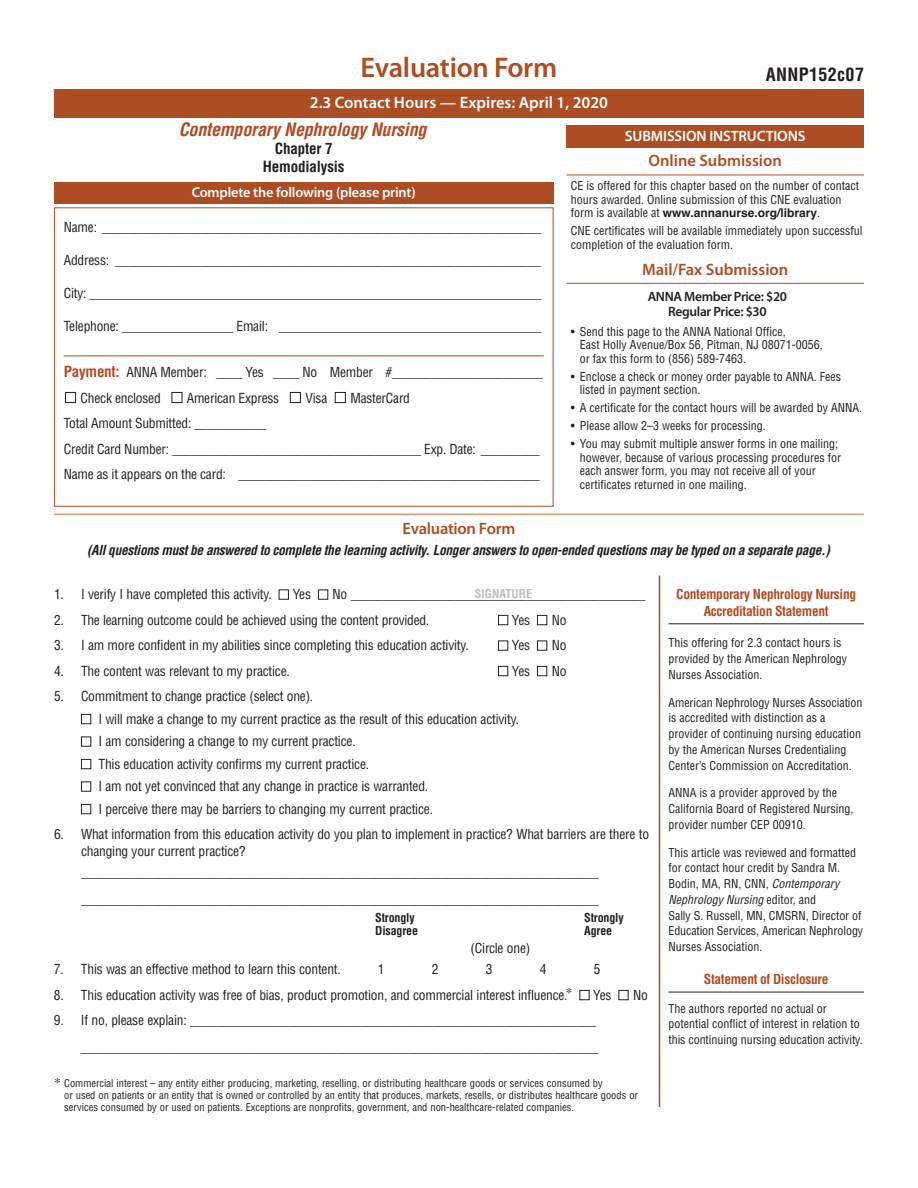
<style>
.page{position:relative;width:918px;height:1188px;background:#fff}
.page>*{position:absolute;margin:0;border:0;box-sizing:border-box;transform-origin:0 0}
.t1{font:600 28.5px "Myriad Pro";letter-spacing:-.01em;color:#ad4d24}
.t2{font:italic 700 condensed 18px "Helvetica";letter-spacing:-.01em;color:#ad4d24}
.t3{font:700 condensed 18px "Helvetica";letter-spacing:.02em;color:#231f20}
.t4{font:600 16.5px "Myriad Pro";color:#ad4d24}
.t5{font:600 16.5px "Myriad Pro";color:#fff}
.t6{font:600 15px "Myriad Pro";letter-spacing:-.01em;color:#fff}
.t7{font:700 condensed 15px/18px "Helvetica";letter-spacing:-.01em;color:#231f20;text-align:center}
.t8{font:600 14.25px "Myriad Pro";letter-spacing:-.01em;color:#fff}
.t9{font:condensed 13.5px/25.5px "Helvetica";letter-spacing:-.015em;color:#231f20}
.t10{font:italic 700 condensed 13.5px "Helvetica";letter-spacing:-.025em;color:#231f20}
.t11{font:700 condensed 13.5px/17.2px "Helvetica";letter-spacing:-.025em;color:#ad4d24;text-align:center}
.t12{font:600 13.5px/15px "Myriad Pro";letter-spacing:-.025em;color:#231f20;text-align:center}
.t13{font:condensed 12px/15.8px "Helvetica";color:#231f20}
.t14{font:700 condensed 12px "Helvetica";letter-spacing:-.015em;color:#231f20}
.t15{font:700 condensed 12px "Helvetica";color:#bcbdc0}
.t16{font:condensed 10.5px/12px "Helvetica";color:#231f20}
.s1{font-weight:700;font-size:15px;color:#ad4d24}
.s2{font-weight:700;font-stretch:normal}
.s3{color:#fff}
.s4{font-family:"Times";font-stretch:normal;font-size:13.5px}
.s5{font-style:italic}
</style>
<div class="page">
<div style="left:54px;top:207px;width:500px;height:300px;border:1px solid #ad4d24"></div>
<hr style="left:64px;top:356px;width:480px;height:1px;background:#ad4d24">
<div style="left:65px;top:392px;width:11px;height:11px;border:1px solid #231f20"></div>
<div style="left:172px;top:392px;width:10px;height:11px;border:1px solid #231f20"></div>
<div style="left:290px;top:392px;width:11px;height:11px;border:1px solid #231f20"></div>
<div style="left:335px;top:392px;width:11px;height:11px;border:1px solid #231f20"></div>
<div style="left:54px;top:182px;width:500px;height:22px;background:#ad4d24"></div>
<hr style="left:668px;top:623px;width:196px;height:1px;background:#231f20">
<hr style="left:668px;top:992px;width:196px;height:1px;background:#231f20">
<hr style="left:659px;top:576px;width:1px;height:531px;background:#ad4d24">
<div style="left:566px;top:125px;width:298px;height:23px;background:#ad4d24"></div>
<hr style="left:566px;top:175px;width:298px;height:1px;background:#ad4d24">
<hr style="left:566px;top:283px;width:298px;height:1px;background:#ad4d24">
<hr style="left:54px;top:514px;width:810px;height:1px;background:#d09978">
<div style="left:54px;top:89px;width:810px;height:28px;background:#ad4d24"></div>
<h1 class="t1" style="left:361px;top:57px;width:198px">Evaluation Form</h1>
<h2 class="t3" style="left:766px;top:64px;width:100px">ANNP152c07</h2>
<p class="t5" style="left:310px;top:96px;width:300px">2.3 Contact Hours — Expires: April 1, 2020</p>
<h2 class="t2" style="left:179px;top:119px;width:249px">Contemporary Nephrology Nursing</h2>
<p class="t7" style="left:263px;top:139px;width:83px">Chapter 7<br>Hemodialysis</p>
<p class="t8" style="left:192px;top:187px;width:225px">Complete the following (please print)</p>
<p class="t9" style="left:64px;top:214px;width:479px">Name: ___________________________________________________________________</p>
<p class="t9" style="left:64px;top:247px;width:479px">Address: _________________________________________________________________</p>
<p class="t9" style="left:64px;top:280px;width:479px">City: _____________________________________________________________________</p>
<p class="t9" style="left:64px;top:313px;width:479px">Telephone: _________________ Email: ________________________________________</p>
<p class="t9" style="left:81px;top:360px;width:464px;text-indent:-17px"><span class="s1">Payment:</span> ANNA Member: ____ Yes ____ No Member #_______________________<br>Check enclosed</p>
<p class="t9" style="left:187px;top:385px;width:94px">American Express</p>
<p class="t9" style="left:305px;top:385px;width:23px">Visa</p>
<p class="t9" style="left:350px;top:385px;width:61px">MasterCard</p>
<p class="t9" style="left:64px;top:411px;width:478px">Total Amount Submitted: ___________<br>Credit Card Number: ______________________________________ Exp. Date: _________<br>Name as it appears on the card: ______________________________________________</p>
<p class="t6" style="left:625px;top:131px;width:182px">SUBMISSION INSTRUCTIONS</p>
<p class="t4" style="left:648px;top:155px;width:135px">Online Submission</p>
<p class="t13" style="left:571px;top:179px;width:290px;line-height:13.5px">CE is offered for this chapter based on the number of contact hours awarded. Online submission of this CNE evaluation form is available at <span class="s2">www.annanurse.org/library</span>.</p>
<p class="t13" style="left:571px;top:224px;width:293px;line-height:13.5px">CNE certificates will be available immediately upon successful completion of the evaluation form.</p>
<p class="t4" style="left:642px;top:263px;width:148px">Mail/Fax Submission</p>
<p class="t12" style="left:648px;top:290px;width:141px">ANNA Member Price: $20<br>Regular Price: $30</p>
<p class="t13" style="left:580px;top:325px;width:244px;line-height:13.5px;text-indent:-9px">• Send this page to the ANNA National Office,<br>East Holly Avenue/Box 56, Pitman, NJ 08071-0056, or fax this form to (856) 589-7463.</p>
<p class="t13" style="left:580px;top:370px;width:263px;line-height:13.5px;text-indent:-9px">• Enclose a check or money order payable to ANNA. Fees listed in payment section.</p>
<p class="t13" style="left:571px;top:400px;width:293px">• A certificate for the contact hours will be awarded by ANNA.</p>
<p class="t13" style="left:571px;top:418px;width:196px">• Please allow 2–3 weeks for processing.</p>
<p class="t13" style="left:580px;top:437px;width:263px;line-height:13.5px;text-indent:-9px">• You may submit multiple answer forms in one mailing; however, because of various processing procedures for each answer form, you may not receive all of your certificates returned in one mailing.</p>
<p class="t4" style="left:403px;top:523px;width:114px">Evaluation Form</p>
<p class="t10" style="left:87px;top:543px;width:744px">(All questions must be answered to complete the learning activity. Longer answers to open-ended questions may be typed on a separate page.)</p>
<p class="t15" style="left:475px;top:586px;width:59px">SIGNATURE</p>
<p class="t9" style="left:54px;top:582px;width:593px">1. I verify I have completed this activity. <span class="s3">■</span> Yes <span class="s3">■</span> No _____________________________________________</p>
<p class="t9" style="left:54px;top:607px;width:377px">2. The learning outcome could be achieved using the content provided.</p>
<p class="t9" style="left:498px;top:607px;width:70px"><span class="s3">■</span> Yes <span class="s3">■</span> No</p>
<p class="t9" style="left:54px;top:633px;width:416px">3. I am more confident in my abilities since completing this education activity.</p>
<p class="t9" style="left:498px;top:633px;width:70px"><span class="s3">■</span> Yes <span class="s3">■</span> No</p>
<p class="t9" style="left:54px;top:658px;width:237px">4. The content was relevant to my practice.</p>
<p class="t9" style="left:498px;top:658px;width:70px"><span class="s3">■</span> Yes <span class="s3">■</span> No</p>
<p class="t9" style="left:54px;top:684px;width:261px">5. Commitment to change practice (select one).</p>
<p class="t9" style="left:81px;top:706px;width:440px"><span class="s3">■</span> I will make a change to my current practice as the result of this education activity.</p>
<p class="t9" style="left:81px;top:729px;width:276px"><span class="s3">■</span> I am considering a change to my current practice.</p>
<p class="t9" style="left:81px;top:751px;width:290px"><span class="s3">■</span> This education activity confirms my current practice.</p>
<p class="t9" style="left:81px;top:774px;width:349px"><span class="s3">■</span> I am not yet convinced that any change in practice is warranted.</p>
<p class="t9" style="left:81px;top:796px;width:354px"><span class="s3">■</span> I perceive there may be barriers to changing my current practice.</p>
<p class="t9" style="left:81px;top:826px;width:570px;line-height:16.5px;text-indent:-27px">6. What information from this education activity do you plan to implement in practice? What barriers are there to changing your current practice?</p>
<p class="t9" style="left:81px;top:859px;width:519px;line-height:27px">_______________________________________________________________________________ _______________________________________________________________________________</p>
<p class="t14" style="left:375px;top:911px;width:41px">Strongly</p>
<p class="t14" style="left:584px;top:911px;width:41px">Strongly</p>
<p class="t14" style="left:375px;top:924px;width:44px">Disagree</p>
<p class="t14" style="left:584px;top:924px;width:29px">Agree</p>
<p class="t9" style="left:471px;top:936px;width:61px">(Circle one)</p>
<p class="t9" style="left:54px;top:957px;width:288px">7. This was an effective method to learn this content.</p>
<p class="t9" style="left:378px;top:957px;width:8px">1</p>
<p class="t9" style="left:432px;top:957px;width:8px">2</p>
<p class="t9" style="left:486px;top:957px;width:8px">3</p>
<p class="t9" style="left:540px;top:957px;width:8px">4</p>
<p class="t9" style="left:594px;top:957px;width:8px">5</p>
<p class="t9" style="left:54px;top:982px;width:595px">8. This education activity was free of bias, product promotion, and commercial interest influence.<sup>*</sup> <span class="s3">■</span> Yes <span class="s3">■</span> No</p>
<p class="t9" style="left:54px;top:1007px;width:546px;line-height:27px;text-align:right">9. If no, please explain: ______________________________________________________________ _______________________________________________________________________________</p>
<p class="t16" style="left:64px;top:1077px;width:576px;text-indent:-10px"><span class="s4">*</span> Commercial interest – any entity either producing, marketing, reselling, or distributing healthcare goods or services consumed by<br>or used on patients or an entity that is owned or controlled by an entity that produces, markets, resells, or distributes healthcare goods or services consumed by or used on patients. Exceptions are nonprofits, government, and non-healthcare-related companies.</p>
<p class="t11" style="left:676px;top:585px;width:181px">Contemporary Nephrology Nursing<br>Accreditation Statement</p>
<p class="t13" style="left:668px;top:635px;width:180px">This offering for 2.3 contact hours is provided by the American Nephrology<br>Nurses Association.</p>
<p class="t13" style="left:668px;top:695px;width:196px">American Nephrology Nurses Association is accredited with distinction as a provider of continuing nursing education by the American Nurses Credentialing Center’s Commission on Accreditation.</p>
<p class="t13" style="left:668px;top:785px;width:186px">ANNA is a provider approved by the<br>California Board of Registered Nursing, provider number CEP 00910.</p>
<p class="t13" style="left:668px;top:845px;width:196px">This article was reviewed and formatted for contact hour credit by Sandra M.<br>Bodin, MA, RN, CNN, <span class="s5">Contemporary Nephrology Nursing</span> editor, and<br>Sally S. Russell, MN, CMSRN, Director of Education Services, American Nephrology Nurses Association.</p>
<p class="t11" style="left:704px;top:971px;width:126px">Statement of Disclosure</p>
<p class="t13" style="left:668px;top:1001px;width:196px">The authors reported no actual or potential conflict of interest in relation to this continuing nursing education activity.</p>
</div>
